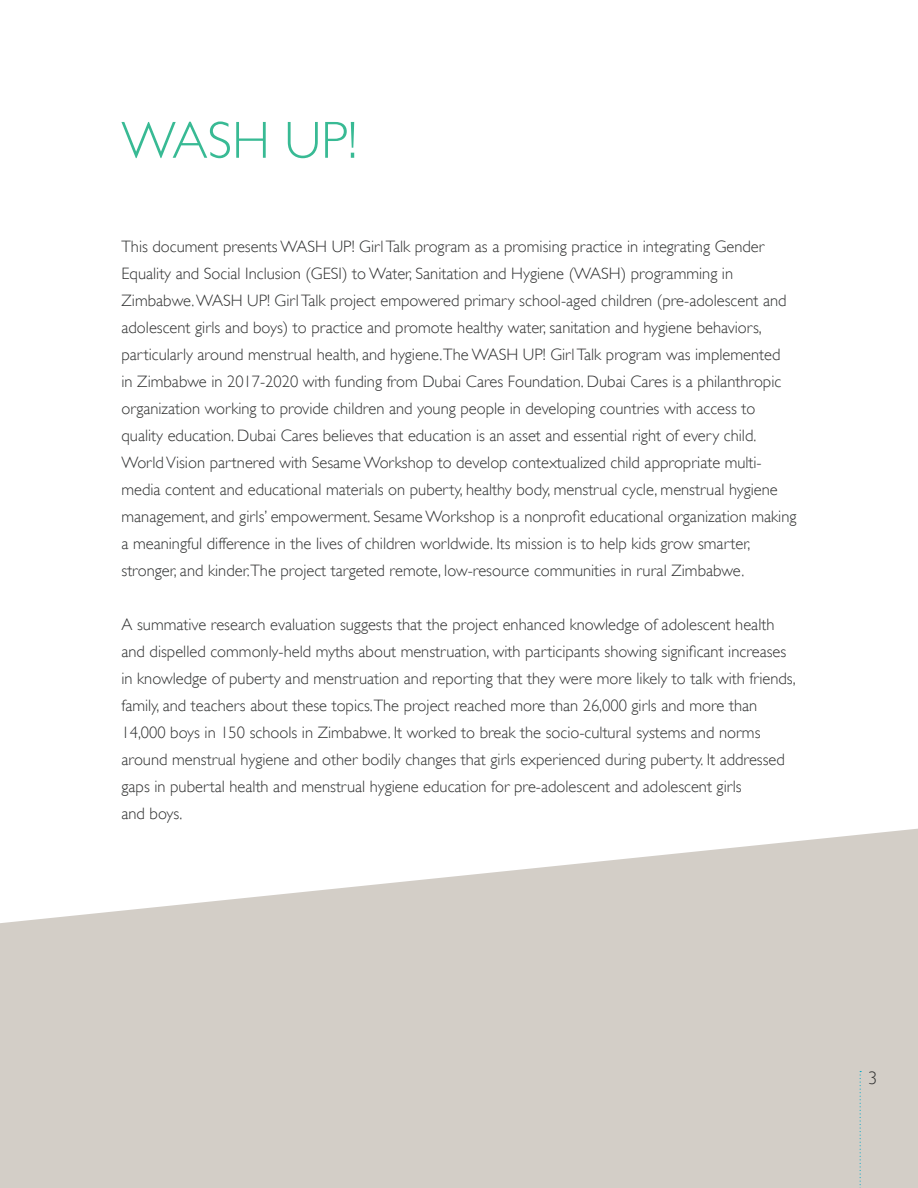
<style>
.page{position:relative;width:918px;height:1188px;background:#fff}
.page>*{position:absolute;margin:0;border:0;box-sizing:border-box;transform-origin:0 0}
.t1{font:300 52.5px "Gill Sans";color:#38ba94}
.t2{font:300 18px "Gill Sans";color:#313232}
.INTRO_TEXT{font:300 16.5px/27px "Gill Sans";color:#313232}
</style>
<div class="page">
<svg style="left:0;top:828px;width:918px;height:360px;background:#d8d4ce"></svg>
<svg style="left:860px;top:1071px;width:1px;height:117px"></svg>
<h1 class="t1" style="left:122px;top:110px;width:237px">WASH UP!</h1>
<p class="INTRO_TEXT" style="left:122px;top:233px;width:677px">This document presents WASH UP! Girl Talk program as a promising practice in integrating Gender Equality and Social Inclusion (GESI) to Water, Sanitation and Hygiene (WASH) programming in Zimbabwe. WASH UP! Girl Talk project empowered primary school-aged children (pre-adolescent and adolescent girls and boys) to practice and promote healthy water, sanitation and hygiene behaviors, particularly around menstrual health, and hygiene.The WASH UP! Girl Talk program was implemented<br>in Zimbabwe in 2017-2020 with funding from Dubai Cares Foundation. Dubai Cares is a philanthropic organization working to provide children and young people in developing countries with access to quality education. Dubai Cares believes that education is an asset and essential right of every child.<br>World Vision partnered with Sesame Workshop to develop contextualized child appropriate multi&shy;media content and educational materials on puberty, healthy body, menstrual cycle, menstrual hygiene management, and girls’ empowerment. Sesame Workshop is a nonprofit educational organization making a meaningful difference in the lives of children worldwide. Its mission is to help kids grow smarter, stronger, and kinder.The project targeted remote, low-resource communities in rural Zimbabwe.</p>
<p class="INTRO_TEXT" style="left:122px;top:611px;width:676px">A summative research evaluation suggests that the project enhanced knowledge of adolescent health and dispelled commonly-held myths about menstruation, with participants showing significant increases in knowledge of puberty and menstruation and reporting that they were more likely to talk with friends, family, and teachers about these topics.The project reached more than 26,000 girls and more than 14,000 boys in 150 schools in Zimbabwe. It worked to break the socio-cultural systems and norms around menstrual hygiene and other bodily changes that girls experienced during puberty. It addressed gaps in pubertal health and menstrual hygiene education for pre-adolescent and adolescent girls<br>and boys.</p>
<p class="t2" style="left:868px;top:1067px;width:10px">3</p>
</div>
